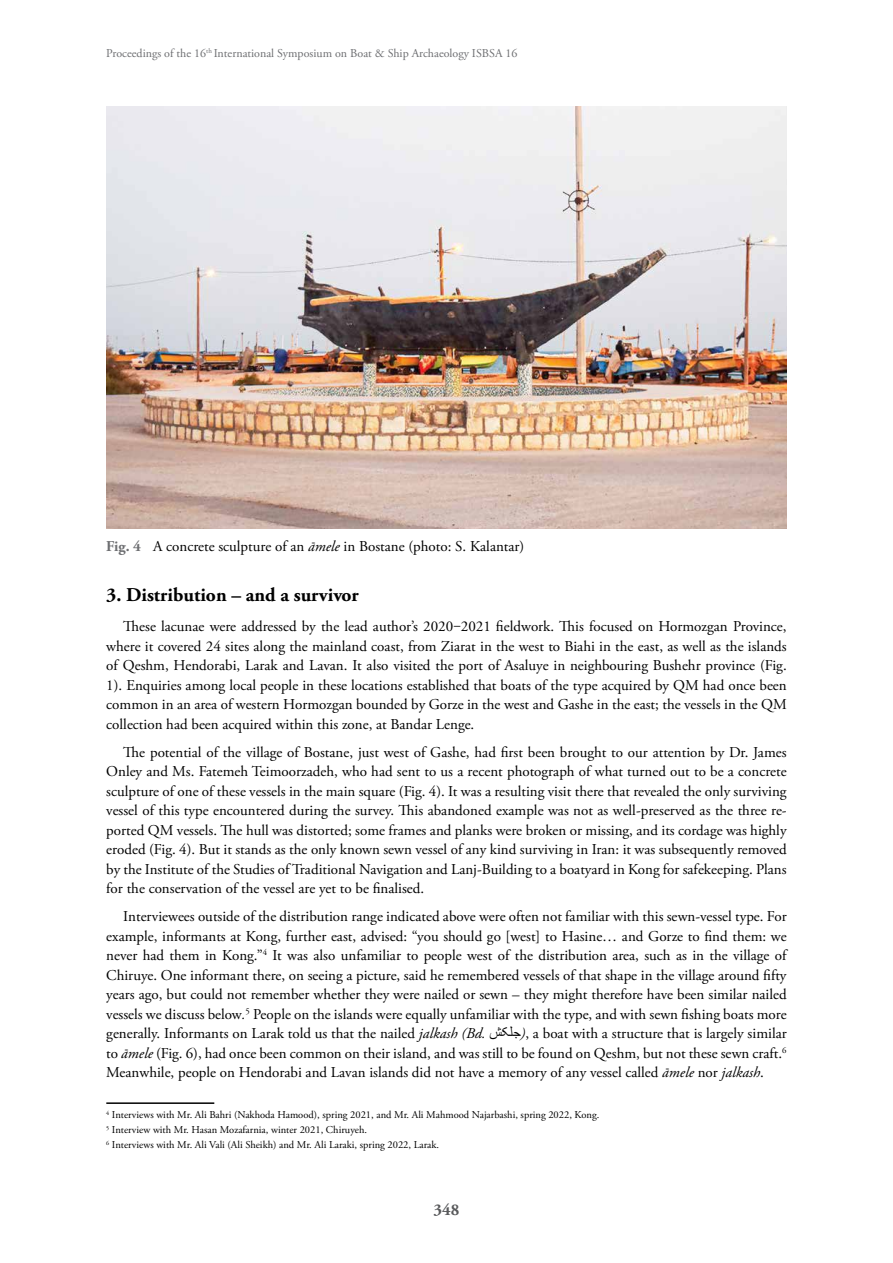
<style>
.page{position:relative;width:893px;height:1263px;background:#fff}
.page>*{position:absolute;margin:0;border:0;box-sizing:border-box;transform-origin:0 0}
.t1{font:700 19.5px "Adobe Garamond Pro";color:#000}
.t2{font:700 16.5px "Adobe Garamond Pro";color:#58595b}
.t3{font:15px/19.5px "Adobe Garamond Pro";color:#000;text-align:justify}
.t4{font:12px "Adobe Garamond Pro";color:#6d6e71}
.t5{font:10.5px/15px "Adobe Garamond Pro";color:#000}
.s1{font-weight:700;color:#6d6e71}
.s2{font-style:italic}
.s3{font-family:"Times New Roman"}
</style>
<div class="page">
<hr style="left:106px;top:1102px;width:108px;height:2px;background:#000">
<img style="left:106px;top:106px;width:681px;height:422px">
<p class="t4" style="left:106px;top:46px;width:413px">Proceedings of the 16<sup>th</sup> International Symposium on Boat &amp; Ship Archaeology ISBSA 16</p>
<p class="t3" style="left:106px;top:537px;width:420px"><span class="s1">Fig. 4</span> A concrete sculpture of an <span class="s2">āmele</span> in Bostane (photo: S. Kalantar)</p>
<h1 class="t1" style="left:106px;top:583px;width:254px">3. Distribution – and a survivor</h1>
<p class="t3" style="left:106px;top:617px;width:682px;text-indent:17px">These lacunae were addressed by the lead author’s 2020‒2021 fieldwork. This focused on Hormozgan Province, where it covered 24 sites along the mainland coast, from Ziarat in the west to Biahi in the east, as well as the islands of Qeshm, Hendorabi, Larak and Lavan. It also visited the port of Asaluye in neighbouring Bushehr province (Fig.<br>1). Enquiries among local people in these locations established that boats of the type acquired by QM had once been common in an area of western Hormozgan bounded by Gorze in the west and Gashe in the east; the vessels in the QM collection had been acquired within this zone, at Bandar Lenge.</p>
<p class="t3" style="left:106px;top:743px;width:682px;text-indent:17px">The potential of the village of Bostane, just west of Gashe, had first been brought to our attention by Dr. James Onley and Ms. Fatemeh Teimoorzadeh, who had sent to us a recent photograph of what turned out to be a concrete sculpture of one of these vessels in the main square (Fig. 4). It was a resulting visit there that revealed the only surviving vessel of this type encountered during the survey. This abandoned example was not as well-preserved as the three re&shy;ported QM vessels. The hull was distorted; some frames and planks were broken or missing, and its cordage was highly eroded (Fig. 4). But it stands as the only known sewn vessel of any kind surviving in Iran: it was subsequently removed by the Institute of the Studies of Traditional Navigation and Lanj-Building to a boatyard in Kong for safekeeping. Plans for the conservation of the vessel are yet to be finalised.</p>
<p class="t3" style="left:106px;top:907px;width:682px;text-indent:17px">Interviewees outside of the distribution range indicated above were often not familiar with this sewn-vessel type. For example, informants at Kong, further east, advised: “you should go [west] to Hasine… and Gorze to find them: we never had them in Kong.”<sup>4</sup> It was also unfamiliar to people west of the distribution area, such as in the village of Chiruye. One informant there, on seeing a picture, said he remembered vessels of that shape in the village around fifty years ago, but could not remember whether they were nailed or sewn – they might therefore have been similar nailed vessels we discuss below<span class="s2">.</span><sup>5</sup> People on the islands were equally unfamiliar with the type, and with sewn fishing boats more generally. Informants on Larak told us that the nailed <span class="s2">jalkash (Bd.</span> <span class="s3">ش جلک</span> <span class="s2">(</span>, a boat with a structure that is largely similar to <span class="s2">āmele</span> (Fig. 6), had once been common on their island, and was still to be found on Qeshm, but not these sewn craft.<sup>6<br></sup>Meanwhile, people on Hendorabi and Lavan islands did not have a memory of any vessel called <span class="s2">āmele</span> nor <span class="s2">jalkash</span>.</p>
<p class="t5" style="left:106px;top:1108px;width:495px"><sup>4</sup> Interviews with Mr. Ali Bahri (Nakhoda Hamood), spring 2021, and Mr. Ali Mahmood Najarbashi, spring 2022, Kong.<br><sup>5</sup> Interview with Mr. Hasan Mozafarnia, winter 2021, Chiruyeh.<br><sup>6</sup> Interviews with Mr. Ali Vali (Ali Sheikh) and Mr. Ali Laraki, spring 2022, Larak.</p>
<p class="t2" style="left:434px;top:1200px;width:27px">348</p>
</div>
